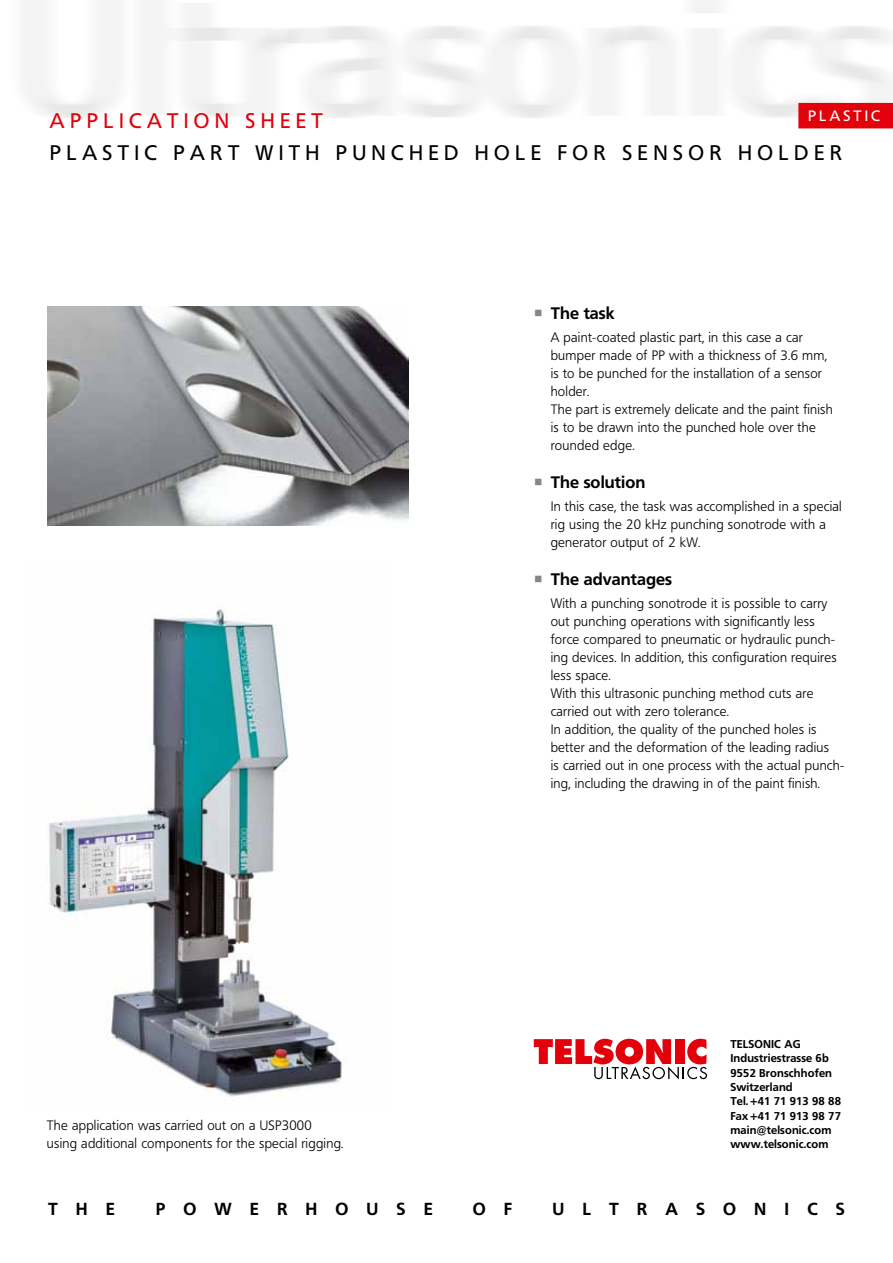
<style>
.page{position:relative;width:893px;height:1263px;background:#fff}
.page>*{position:absolute;margin:0;border:0;box-sizing:border-box;transform-origin:0 0}
.t1{font:21px "Frutiger BQ";letter-spacing:.25em;color:#000}
.t2{font:21px "Frutiger BQ";letter-spacing:.25em;color:#e3000b}
.t3{font:700 17.25px "Frutiger BQ";letter-spacing:1.05em;color:#000}
.t4{font:700 16.5px "Frutiger BQ";letter-spacing:.005em;color:#000}
.t5{font:15px "Frutiger BQ";letter-spacing:.2em;color:#fff}
.t6{font:300 13.5px/18px "Frutiger BQ";letter-spacing:.02em;color:#000}
.t7{font:700 11.25px/14.2px "Frutiger BQ";letter-spacing:.01em;color:#000}
.s1{color:#868786}
</style>
<div class="page">
<img style="left:48px;top:306px;width:360px;height:219px">
<div style="left:798px;top:103px;width:95px;height:25px;background:#e3000b"></div>
<svg style="left:534px;top:1039px;width:173px;height:40px"></svg>
<img style="left:49px;top:609px;width:293px;height:488px">
<p class="t5" style="left:808px;top:107px;width:74px">PLASTIC</p>
<h1 class="t2" style="left:50px;top:108px;width:275px">APPLICATION SHEET</h1>
<h1 class="t1" style="left:50px;top:140px;width:794px">PLASTIC PART WITH PUNCHED HOLE FOR SENSOR HOLDER</h1>
<p class="t6" style="left:47px;top:1117px;width:298px">The application was carried out on a USP3000 using additional components for the special rigging.</p>
<p class="t4" style="left:534px;top:303px;width:82px"><span class="s1">○</span> The task</p>
<p class="t6" style="left:551px;top:329px;width:284px">A paint-coated plastic part, in this case a car bumper made of PP with a thickness of 3.6 mm, is to be punched for the installation of a sensor holder.<br>The part is extremely delicate and the paint finish is to be drawn into the punched hole over the rounded edge.</p>
<p class="t4" style="left:534px;top:472px;width:113px"><span class="s1">○</span> The solution</p>
<p class="t6" style="left:551px;top:498px;width:293px">In this case, the task was accomplished in a special rig using the 20 kHz punching sonotrode with a generator output of 2 kW.</p>
<p class="t4" style="left:534px;top:569px;width:140px"><span class="s1">○</span> The advantages</p>
<p class="t6" style="left:551px;top:594px;width:295px">With a punching sonotrode it is possible to carry out punching operations with significantly less force compared to pneumatic or hydraulic punch&shy;ing devices. In addition, this configuration requires less space.<br>With this ultrasonic punching method cuts are carried out with zero tolerance.<br>In addition, the quality of the punched holes is better and the deformation of the leading radius<br>is carried out in one process with the actual punch&shy;ing, including the drawing in of the paint finish.</p>
<p class="t7" style="left:730px;top:1037px;width:112px">TELSONIC AG<br>Industriestrasse 6b<br>9552 Bronschhofen<br>Switzerland<br>Tel.+41 71 913 98 88<br>Fax+41 71 913 98 77 main@telsonic.com www.telsonic.com</p>
<p class="t3" style="left:48px;top:1199px;width:68px">THE</p>
<p class="t3" style="left:156px;top:1199px;width:278px">POWERHOUSE</p>
<p class="t3" style="left:473px;top:1199px;width:41px">O F</p>
<p class="t3" style="left:552px;top:1199px;width:294px">ULTRASONICS</p>
</div>
